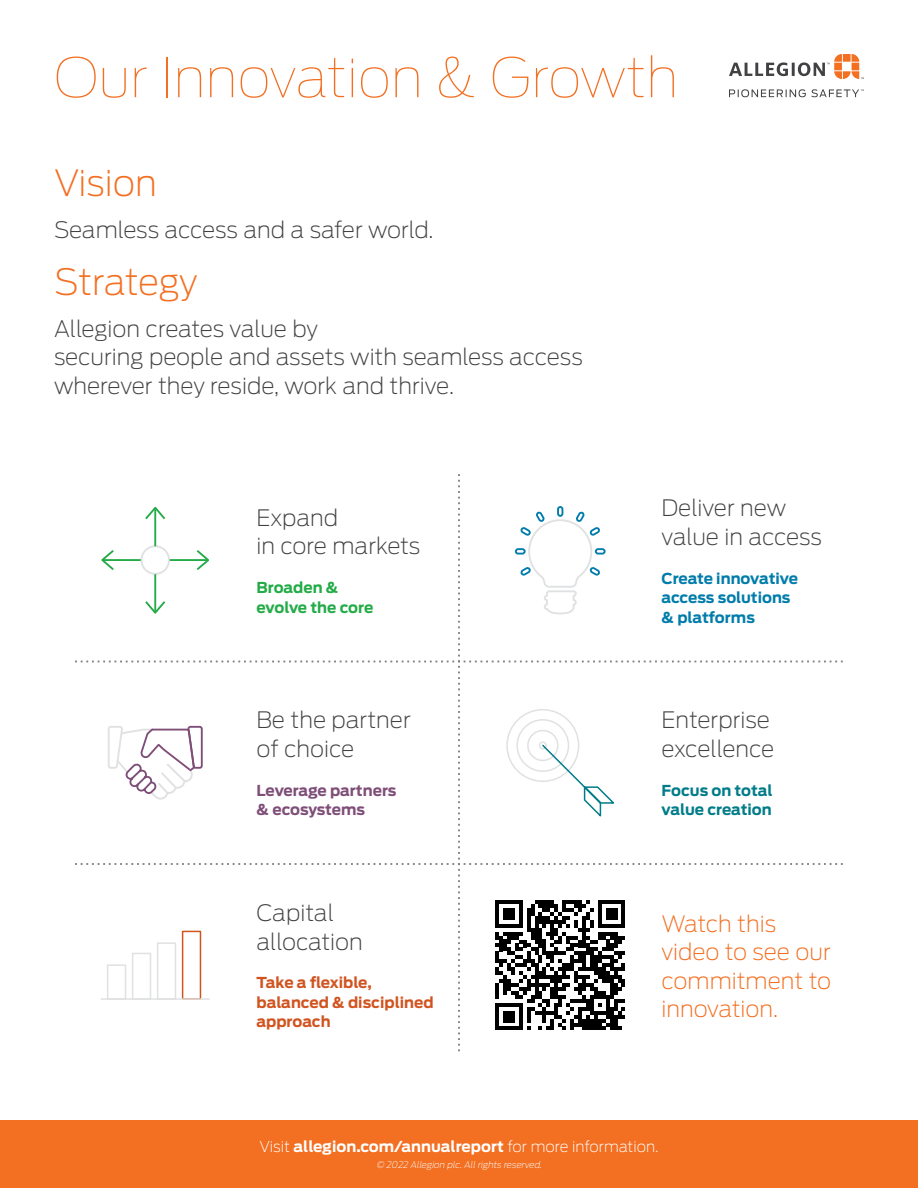
<style>
.page{position:relative;width:918px;height:1188px;background:#fff}
.page>*{position:absolute;margin:0;border:0;box-sizing:border-box;transform-origin:0 0}
.t1{font:100 54px "Antenna";color:#f36f21}
.t2{font:200 36px "Antenna";letter-spacing:-.01em;color:#f36f21}
.t3{font:200 22.5px/28.5px "Antenna";color:#414042}
.t4{font:200 22.5px/28.5px "Antenna";color:#f36f21}
.t5{font:700 15px "Antenna";color:#fff}
.t6{font:700 15px/19.5px "Antenna";color:#d15420}
.t7{font:700 15px/19.5px "Antenna";color:#007cab}
.t8{font:700 15px/19.5px "Antenna";letter-spacing:-.01em;color:#7e4e78}
.t9{font:700 15px/19.5px "Antenna";color:#007c89}
.t10{font:700 15px/19.5px "Antenna";letter-spacing:-.005em;color:#23ab48}
.t11{font:italic 200 9px "Antenna";color:#fff}
.s1{font-weight:200}
</style>
<div class="page">
<div style="left:0;top:1120px;width:918px;height:68px;background:#f36f21"></div>
<svg style="left:729px;top:54px;width:135px;height:25px"></svg>
<svg style="left:729px;top:89px;width:135px;height:8px"></svg>
<svg style="left:75px;top:474px;width:768px;height:577px"></svg>
<h1 class="t1" style="left:54px;top:43px;width:626px">Our Innovation &amp; Growth</h1>
<h2 class="t2" style="left:54px;top:160px;width:105px">Vision</h2>
<p class="t3" style="left:54px;top:215px;width:381px">Seamless access and a safer world.</p>
<h2 class="t2" style="left:54px;top:258px;width:145px">Strategy</h2>
<p class="t3" style="left:54px;top:314px;width:530px">Allegion creates value by<br>securing people and assets with seamless access wherever they reside, work and thrive.</p>
<p class="t3" style="left:256px;top:503px;width:165px">Expand<br>in core markets</p>
<p class="t10" style="left:256px;top:578px;width:118px">Broaden &amp; evolve the core</p>
<p class="t3" style="left:256px;top:705px;width:156px">Be the partner of choice</p>
<p class="t8" style="left:256px;top:781px;width:142px">Leverage partners &amp; ecosystems</p>
<p class="t3" style="left:256px;top:898px;width:108px">Capital allocation</p>
<p class="t6" style="left:256px;top:973px;width:179px">Take a flexible, balanced &amp; disciplined approach</p>
<p class="t3" style="left:662px;top:493px;width:162px">Deliver new value in access</p>
<p class="t7" style="left:662px;top:568px;width:138px">Create innovative access solutions &amp; platforms</p>
<p class="t3" style="left:662px;top:705px;width:114px">Enterprise excellence</p>
<p class="t9" style="left:662px;top:781px;width:113px">Focus on total value creation</p>
<p class="t4" style="left:662px;top:908px;width:171px">Watch this video to see our commitment to innovation.</p>
<p class="t5" style="left:260px;top:1136px;width:400px"><span class="s1">Visit</span> allegion.com/annualreport <span class="s1">for more information.</span></p>
<p class="t11" style="left:376px;top:1159px;width:169px">© 2022 Allegion plc.Allrights reserved.</p>
</div>
